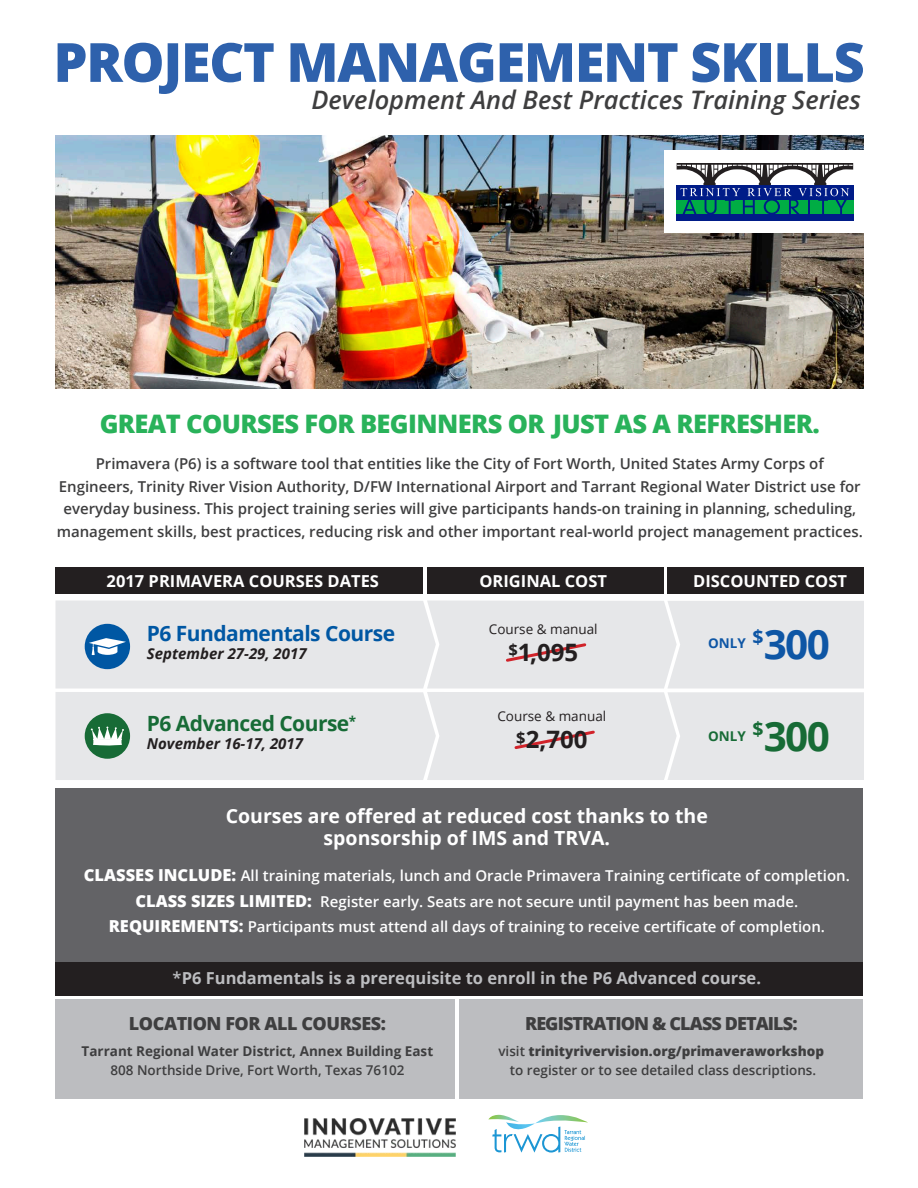
<style>
.page{position:relative;width:918px;height:1188px;background:#fff}
.page>*{position:absolute;margin:0;border:0;box-sizing:border-box;transform-origin:0 0}
.t1{font:800 54.15px "Open Sans";letter-spacing:-.025em;color:#2e61ac}
.t2{font:700 40.5px "Open Sans";color:#0e56a5}
.t3{font:700 40.5px "Open Sans";color:#176b36}
.t4{font:800 25.5px "Open Sans";letter-spacing:-.025em;color:#29b25a}
.t5{font:italic 600 25.5px "Open Sans";color:#3e3e3f}
.t6{font:700 24px "Open Sans";color:#231f20}
.t7{font:700 21px "Open Sans";letter-spacing:-.025em;color:#0057a3}
.t8{font:700 21px "Open Sans";letter-spacing:-.025em;color:#176b36}
.t9{font:700 19.5px/22.5px "Open Sans";color:#fff;text-align:center}
.t10{font:800 18px "Open Sans";letter-spacing:-.05em;color:#3e3e3f}
.t11{font:800 18px "Open Sans";letter-spacing:-.025em;color:#3e3e3f}
.t12{font:700 16.5px "Open Sans";color:#bcbdc0}
.t13{font:700 16.5px "Open Sans";color:#fff}
.t14{font:600 15px/22.5px "Open Sans";color:#3e3e3f;text-align:center}
.t15{font:600 15px/25.5px "Open Sans";color:#fff;text-align:center}
.t16{font:italic 700 15px "Open Sans";color:#231f20}
.t17{font:600 13.5px "Open Sans";color:#3e3e3f}
.t18{font:700 13.5px "Open Sans";color:#3e3e3f}
.t19{font:800 13.5px "Open Sans";color:#3e3e3f}
.t20{font:13.5px "Open Sans";color:#231f20}
.t21{font:700 13.5px "Open Sans";color:#0e56a5}
.t22{font:700 13.5px "Open Sans";color:#176b36}
.s1{font-weight:800;font-size:16.5px}
.s2{font-weight:600}
</style>
<div class="page">
<div style="left:56px;top:999px;width:399px;height:99px;background:#bcbdc0"></div>
<div style="left:459px;top:999px;width:404px;height:99px;background:#bcbdc0"></div>
<div style="left:56px;top:567px;width:367px;height:27px;background:#231f20"></div>
<div style="left:667px;top:567px;width:197px;height:27px;background:#231f20"></div>
<div style="left:427px;top:567px;width:237px;height:27px;background:#231f20"></div>
<div style="left:56px;top:788px;width:807px;height:184px;background:#636366"></div>
<div style="left:56px;top:962px;width:807px;height:33px;background:#231f20"></div>
<img style="left:305px;top:1118px;width:150px;height:38px">
<svg style="left:488px;top:1115px;width:100px;height:38px"></svg>
<img style="left:56px;top:135px;width:807px;height:253px">
<div style="left:56px;top:600px;width:808px;height:180px;background:#e6e7e9"></div>
<div style="left:664px;top:151px;width:209px;height:82px;background:#fff"></div>
<div style="left:676px;top:214px;width:177px;height:7px;background:#001c88"></div>
<svg style="left:677px;top:163px;width:176px;height:51px"></svg>
<p class="t1" style="left:53px;top:21px;width:813px">PROJECT MANAGEMENT SKILLS</p>
<p class="t5" style="left:311px;top:82px;width:551px">Development And Best Practices Training Series</p>
<p class="t4" style="left:100px;top:404px;width:722px">GREAT COURSES FOR BEGINNERS OR JUST AS A REFRESHER.</p>
<p class="t14" style="left:57px;top:452px;width:808px">Primavera (P6) is a software tool that entities like the City of Fort Worth, United States Army Corps of Engineers, Trinity River Vision Authority, D/FW International Airport and Tarrant Regional Water District use for everyday business. This project training series will give participants hands-on training in planning, scheduling, management skills, best practices, reducing risk and other important real-world project management practices.</p>
<p class="t13" style="left:107px;top:569px;width:274px">2017 PRIMAVERA COURSES DATES</p>
<p class="t13" style="left:479px;top:569px;width:129px">ORIGINAL COST</p>
<p class="t13" style="left:693px;top:569px;width:155px">DISCOUNTED COST</p>
<p class="t7" style="left:147px;top:619px;width:250px">P6 Fundamentals Course</p>
<p class="t16" style="left:147px;top:643px;width:161px">September 27-29, 2017</p>
<p class="t8" style="left:147px;top:708px;width:211px">P6 Advanced Course<sup>*</sup></p>
<p class="t16" style="left:147px;top:733px;width:158px">November 16-17, 2017</p>
<p class="t20" style="left:489px;top:620px;width:110px">Course &amp; manual</p>
<p class="t6" style="left:508px;top:635px;width:71px"><sup>$</sup>1,095</p>
<p class="t20" style="left:497px;top:707px;width:110px">Course &amp; manual</p>
<p class="t6" style="left:516px;top:723px;width:73px"><sup>$</sup>2,700</p>
<p class="t21" style="left:708px;top:634px;width:39px">ONLY</p>
<p class="t2" style="left:753px;top:615px;width:79px"><sup>$</sup>300</p>
<p class="t22" style="left:708px;top:726px;width:39px">ONLY</p>
<p class="t3" style="left:753px;top:708px;width:79px"><sup>$</sup>300</p>
<p class="t9" style="left:226px;top:804px;width:484px">Courses are offered at reduced cost thanks to the sponsorship of IMS and TRVA.</p>
<p class="t15" style="left:84px;top:863px;width:767px"><span class="s1">CLASSES INCLUDE:</span> All training materials, lunch and Oracle Primavera Training certificate of completion.</p>
<p class="t15" style="left:109px;top:888px;width:718px"><span class="s1">CLASS SIZES LIMITED:</span> Register early. Seats are not secure until payment has been made.<br><span class="s1">REQUIREMENTS:</span> Participants must attend all days of training to receive certificate of completion.</p>
<p class="t12" style="left:173px;top:967px;width:590px"><span class="s2">*</span>P6 Fundamentals is a prerequisite to enroll in the P6 Advanced course.</p>
<p class="t11" style="left:129px;top:1009px;width:259px">LOCATION FOR ALL COURSES:</p>
<p class="t18" style="left:82px;top:1041px;width:353px">Tarrant Regional Water District, Annex Building East</p>
<p class="t17" style="left:110px;top:1061px;width:296px">808 Northside Drive, Fort Worth, Texas 76102</p>
<p class="t10" style="left:525px;top:1009px;width:274px">REGISTRATION &amp; CLASS DETAILS:</p>
<p class="t19" style="left:498px;top:1041px;width:327px"><span class="s2">visit</span> trinityrivervision.org/primaveraworkshop</p>
<p class="t17" style="left:510px;top:1061px;width:308px">to register or to see detailed class descriptions.</p>
</div>
